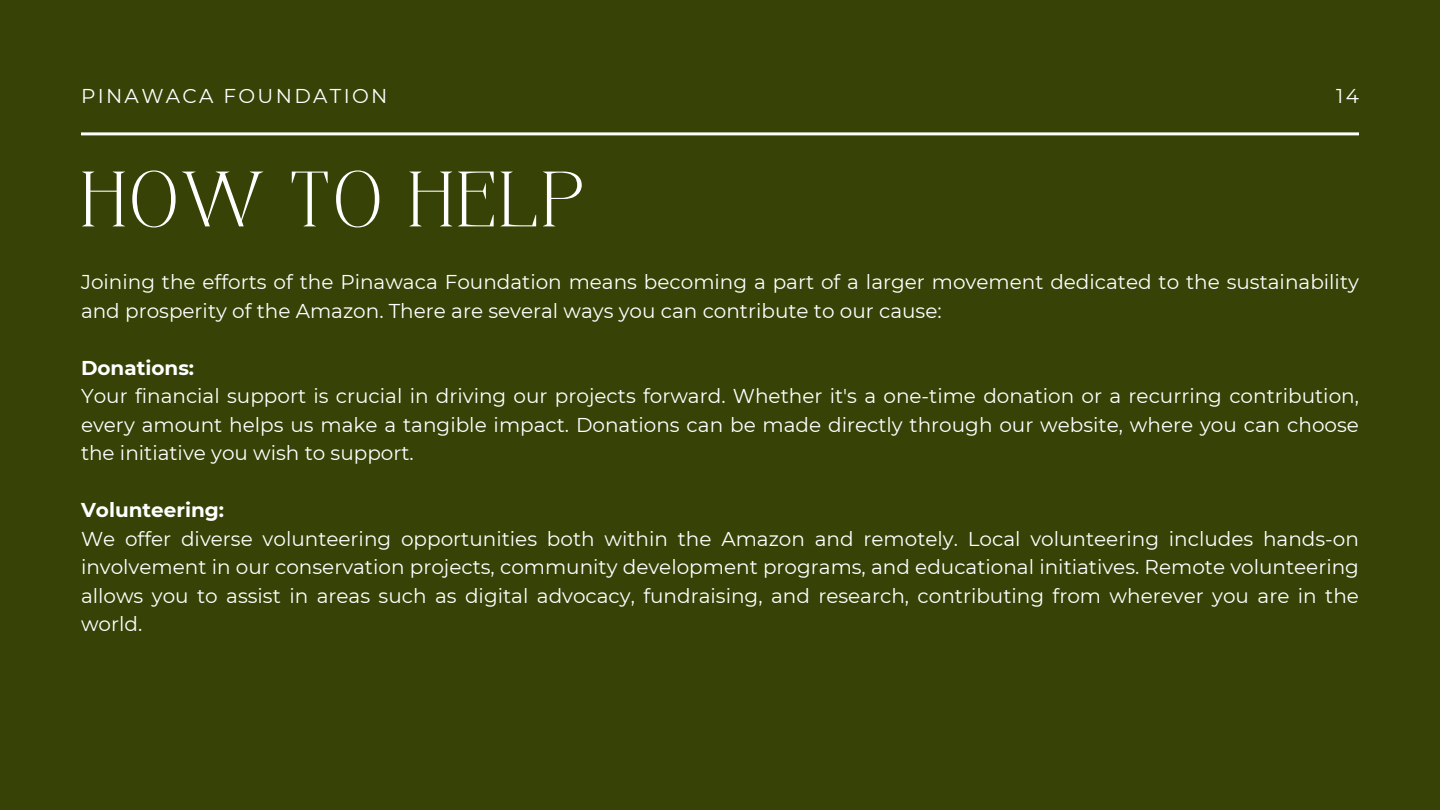
<style>
.page{position:relative;width:1440px;height:810px;background:#364206}
.page>*{position:absolute;margin:0;border:0;box-sizing:border-box;transform-origin:0 0}
.t1{font:54.8px "TANGARLAND";letter-spacing:.065em;color:#fff}
.t2{font:20px/28.5px "Montserrat";color:#fff;text-align:justify}
.t3{font:700 20px "Montserrat";color:#fff}
.t4{font:20px "Montserrat";letter-spacing:.115em;color:#fff}
</style>
<div class="page">
<hr style="left:81px;top:132px;width:1278px;height:3px;background:#fff">
<p class="t4" style="left:81px;top:84px;width:308px">PINAWACA FOUNDATION</p>
<p class="t1" style="left:81px;top:171px;width:504px">HOW TO HELP</p>
<p class="t2" style="left:1336px;top:82px;width:24px">14</p>
<p class="t2" style="left:81px;top:268px;width:1279px">Joining the efforts of the Pinawaca Foundation means becoming a part of a larger movement dedicated to the sustainability and prosperity of the Amazon. There are several ways you can contribute to our cause:</p>
<p class="t3" style="left:81px;top:355px;width:115px">Donations:</p>
<p class="t2" style="left:81px;top:382px;width:1280px">Your financial support is crucial in driving our projects forward. Whether it's a one-time donation or a recurring contribution, every amount helps us make a tangible impact. Donations can be made directly through our website, where you can choose the initiative you wish to support.</p>
<p class="t3" style="left:81px;top:498px;width:145px">Volunteering:</p>
<p class="t2" style="left:81px;top:524px;width:1279px">We offer diverse volunteering opportunities both within the Amazon and remotely. Local volunteering includes hands-on involvement in our conservation projects, community development programs, and educational initiatives. Remote volunteering allows you to assist in areas such as digital advocacy, fundraising, and research, contributing from wherever you are in the world.</p>
</div>
